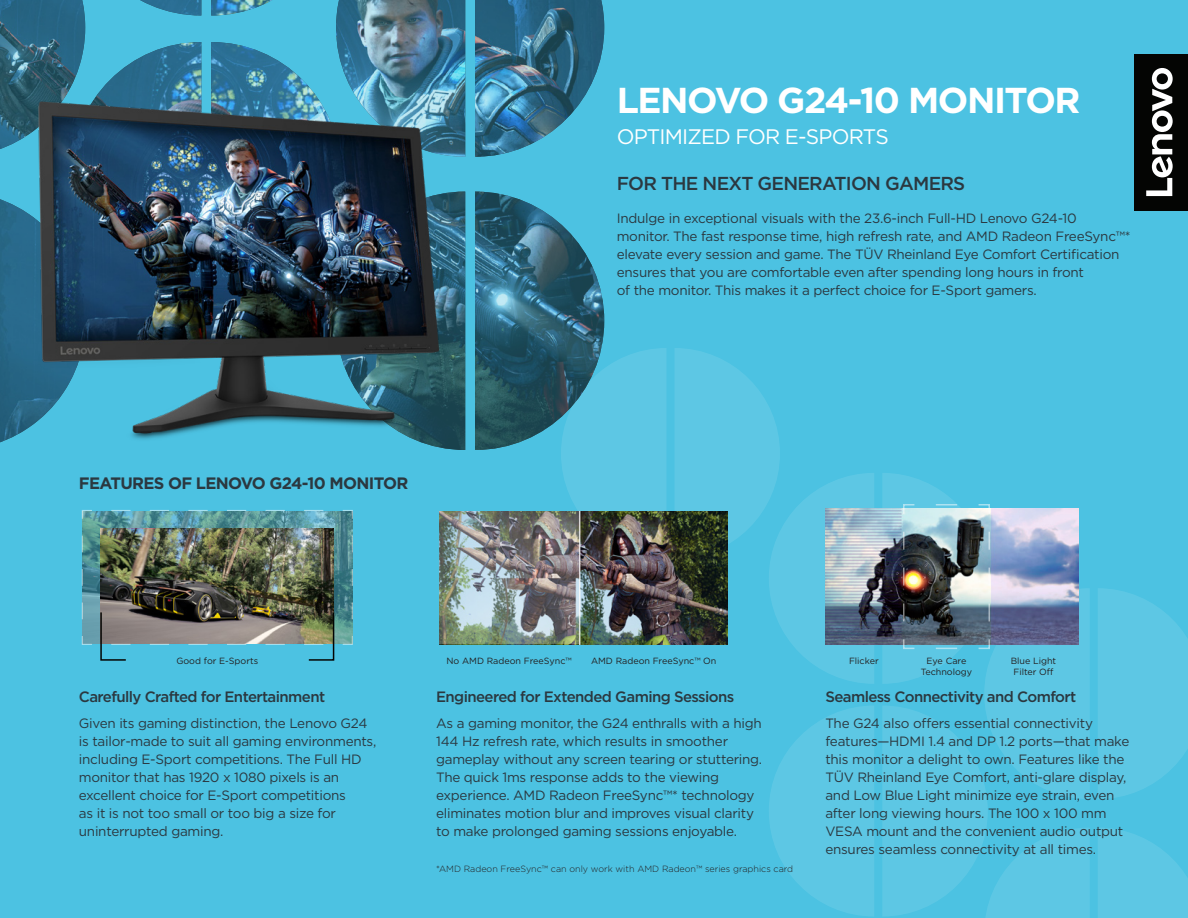
<style>
.page{position:relative;width:1188px;height:918px;background:#4cc2e2}
.page>*{position:absolute;margin:0;border:0;box-sizing:border-box;transform-origin:0 0}
.t1{font:700 36px "Gotham";letter-spacing:-.04em;color:#fff}
.t2{font:21px "Gotham";letter-spacing:-.04em;color:#fff}
.t3{font:500 18.75px "Gotham";letter-spacing:-.04em;color:#2b3840}
.t4{font:700 16.5px "Gotham";letter-spacing:-.04em;color:#2b3840}
.t5{font:500 15px "Gotham";letter-spacing:-.04em;color:#2b3840}
.t6{font:13.5px/18px "Gotham";letter-spacing:-.02em;color:#2b3840}
.body_02{font:9px "Gotham";color:#231f20}
.body_02-2{font:300 9px "Gotham";color:#231f20}
</style>
<div class="page">
<svg style="left:561px;top:348px;width:627px;height:570px"></svg>
<img style="left:0;top:0;width:604px;height:450px">
<img style="left:6px;top:52px;width:508px;height:397px">
<div style="left:1134px;top:54px;width:54px;height:157px;background:#040503"></div>
<svg style="left:1146px;top:68px;width:27px;height:128px"></svg>
<img style="left:81px;top:510px;width:272px;height:151px">
<img style="left:825px;top:509px;width:253px;height:135px">
<img style="left:902px;top:503px;width:89px;height:147px">
<img style="left:580px;top:511px;width:148px;height:133px">
<img style="left:440px;top:511px;width:140px;height:133px">
<p class="t1" style="left:617px;top:76px;width:465px">LENOVO G24-10 MONITOR</p>
<p class="t2" style="left:617px;top:123px;width:274px">OPTIMIZED FOR E-SPORTS</p>
<p class="t4" style="left:79px;top:472px;width:331px">FEATURES OF LENOVO G24-10 MONITOR</p>
<p class="t3" style="left:617px;top:171px;width:350px">FOR THE NEXT GENERATION GAMERS</p>
<p class="t6" style="left:617px;top:209px;width:515px">Indulge in exceptional visuals with the 23.6-inch Full-HD Lenovo G24-10 monitor. The fast response time, high refresh rate, and AMD Radeon FreeSync™* elevate every session and game. The TÜV Rheinland Eye Comfort Certification ensures that you are comfortable even after spending long hours in front</p>
<p class="t6" style="left:617px;top:281px;width:421px">of the monitor. This makes it a perfect choice for E-Sport gamers.</p>
<p class="body_02" style="left:176px;top:655px;width:83px">Good for E-Sports</p>
<p class="body_02" style="left:447px;top:655px;width:127px">No AMD Radeon FreeSync™</p>
<p class="body_02" style="left:591px;top:655px;width:127px">AMD Radeon FreeSync™ On</p>
<p class="t5" style="left:79px;top:687px;width:248px">Carefully Crafted for Entertainment</p>
<p class="t5" style="left:436px;top:687px;width:300px">Engineered for Extended Gaming Sessions</p>
<p class="t6" style="left:79px;top:714px;width:299px">Given its gaming distinction, the Lenovo G24 is tailor-made to suit all gaming environments, including E-Sport competitions. The Full HD monitor that has 1920 x 1080 pixels is an excellent choice for E-Sport competitions<br>as it is not too small or too big a size for uninterrupted gaming.</p>
<p class="t6" style="left:436px;top:714px;width:328px">As a gaming monitor, the G24 enthralls with a high 144 Hz refresh rate, which results in smoother gameplay without any screen tearing or stuttering.<br>The quick 1ms response adds to the viewing experience. AMD Radeon FreeSync™* technology eliminates motion blur and improves visual clarity to make prolonged gaming sessions enjoyable.</p>
<p class="body_02-2" style="left:436px;top:863px;width:359px">*AMD Radeon FreeSync™ can only work with AMD Radeon™ series graphics card</p>
<p class="body_02" style="left:849px;top:655px;width:31px">Flicker</p>
<p class="body_02" style="left:927px;top:655px;width:41px">Eye Care</p>
<p class="body_02" style="left:921px;top:666px;width:53px">Technology</p>
<p class="body_02" style="left:1011px;top:655px;width:47px">Blue Light</p>
<p class="body_02" style="left:1013px;top:666px;width:42px">Filter Off</p>
<p class="t5" style="left:825px;top:687px;width:252px">Seamless Connectivity and Comfort</p>
<p class="t6" style="left:825px;top:714px;width:305px">The G24 also offers essential connectivity features—HDMI 1.4 and DP 1.2 ports—that make this monitor a delight to own. Features like the TÜV Rheinland Eye Comfort, anti-glare display, and Low Blue Light minimize eye strain, even after long viewing hours. The 100 x 100 mm VESA mount and the convenient audio output ensures seamless connectivity at all times.</p>
</div>
